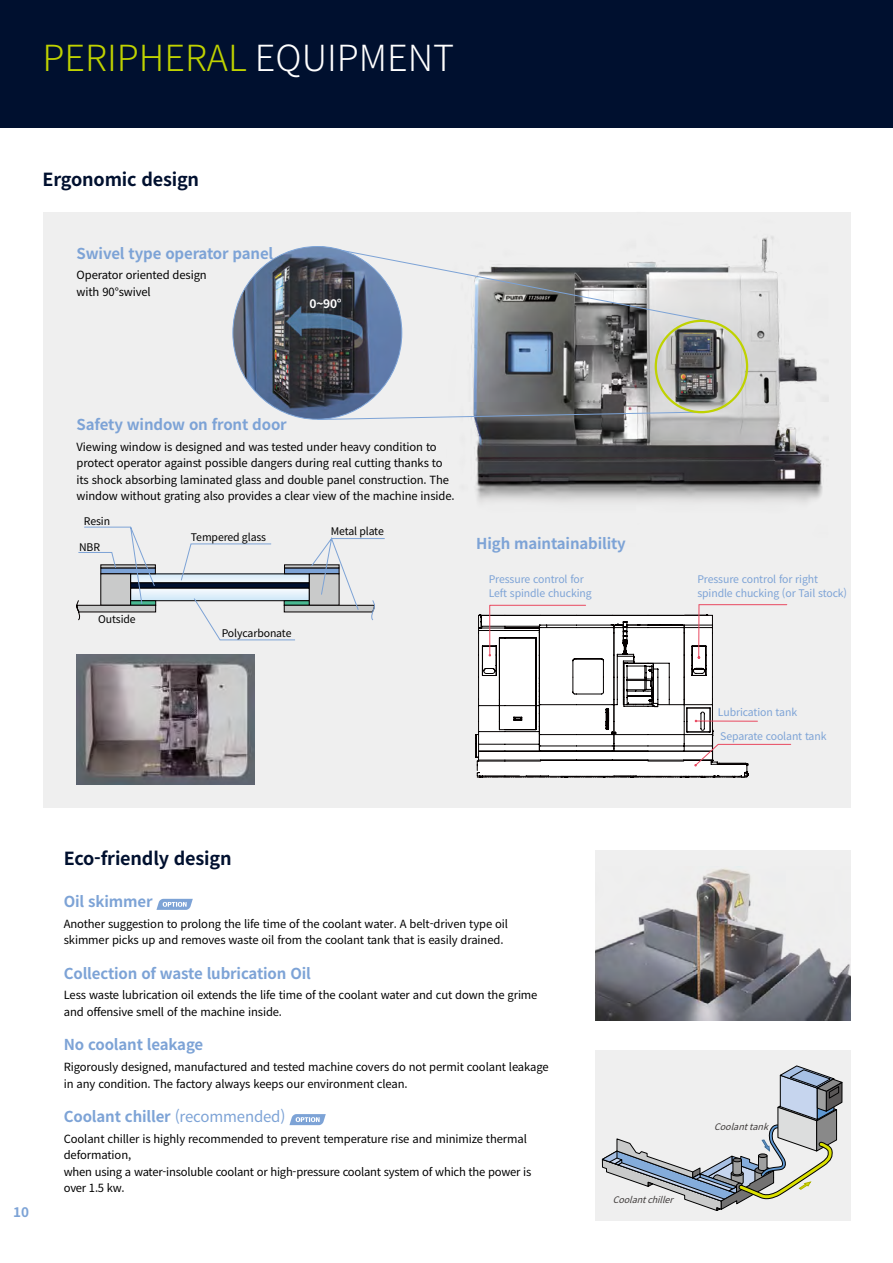
<style>
.page{position:relative;width:893px;height:1263px;background:#fff}
.page>*{position:absolute;margin:0;border:0;box-sizing:border-box;transform-origin:0 0}
.t1{font:300 36px "Noto Sans KR";color:#bfd200}
.t2{font:700 18px "Noto Sans KR";letter-spacing:-.01em;color:#00102f}
.t3{font:700 15px "Noto Sans KR";letter-spacing:-.01em;color:#7da3d6}
.t4{font:700 13.5px "Noto Sans KR";color:#7da3d6}
.t5{font:700 12px "Noto Sans KR";color:#fff}
.t6{font:11.25px/16.5px "Noto Sans KR";letter-spacing:-.01em;color:#000}
.t7{font:10.5px/13.5px "Noto Sans KR";letter-spacing:-.01em;color:#7da3d6}
.t8{font:10.5px "Noto Sans KR";letter-spacing:-.01em;color:#000}
.t9{font:italic 9px "Noto Sans KR";color:#3e3a39}
.s1{color:#fff}
.s2{font-weight:400}
</style>
<div class="page">
<div style="left:43px;top:213px;width:807px;height:595px;background:#efefef"></div>
<img style="left:446px;top:212px;width:405px;height:335px">
<div style="left:0;top:0;width:893px;height:128px;background:#00102f"></div>
<img style="left:77px;top:654px;width:177px;height:131px">
<svg style="left:475px;top:605px;width:316px;height:173px"></svg>
<hr style="left:699px;top:604px;width:88px;height:1px;background:#e94960">
<svg style="left:76px;top:527px;width:309px;height:113px"></svg>
<svg style="left:402px;top:246px;width:310px;height:76px"></svg>
<img style="left:233px;top:246px;width:169px;height:173px">
<svg style="left:317px;top:411px;width:387px;height:9px"></svg>
<div style="left:655px;top:320px;width:93px;height:93px;border:2px solid #bfd200;border-radius:50%"></div>
<hr style="left:892px;top:721px;width:1px;height:542px;background:#00102f">
<svg style="left:156px;top:899px;width:37px;height:11px"></svg>
<svg style="left:289px;top:1114px;width:37px;height:11px"></svg>
<div style="left:595px;top:850px;width:255px;height:170px;background:#efefef"></div>
<img style="left:595px;top:868px;width:255px;height:152px">
<div style="left:595px;top:1050px;width:255px;height:170px;background:#efefef"></div>
<svg style="left:601px;top:1065px;width:242px;height:146px"></svg>
<h1 class="t1" style="left:43px;top:38px;width:413px">PERIPHERAL <span class="s1">EQUIPMENT</span></h1>
<h2 class="t2" style="left:43px;top:169px;width:158px">Ergonomic design</h2>
<h3 class="t3" style="left:77px;top:245px;width:198px">Swivel type operator panel</h3>
<p class="t6" style="left:77px;top:267px;width:132px">Operator oriented design with 90°swivel</p>
<p class="t5" style="left:310px;top:297px;width:34px">0~90°</p>
<h3 class="t3" style="left:77px;top:416px;width:212px">Safety window on front door</h3>
<p class="t6" style="left:77px;top:438px;width:379px">Viewing window is designed and was tested under heavy condition to protect operator against possible dangers during real cutting thanks to its shock absorbing laminated glass and double panel construction. The window without grating also provides a clear view of the machine inside.</p>
<p class="t8" style="left:84px;top:515px;width:28px">Resin</p>
<p class="t8" style="left:79px;top:541px;width:22px">NBR</p>
<p class="t8" style="left:98px;top:613px;width:39px">Outside</p>
<p class="t8" style="left:191px;top:531px;width:77px">Tempered glass</p>
<p class="t8" style="left:222px;top:627px;width:71px">Polycarbonate</p>
<p class="t8" style="left:331px;top:525px;width:55px">Metal plate</p>
<h3 class="t3" style="left:476px;top:535px;width:151px">High maintainability</h3>
<p class="t7" style="left:489px;top:573px;width:105px">Pressure control for<br>Left spindle chucking</p>
<p class="t7" style="left:697px;top:573px;width:151px">Pressure control for right spindle chucking (or Tail stock)</p>
<p class="t7" style="left:718px;top:705px;width:81px">Lubrication tank</p>
<p class="t7" style="left:720px;top:729px;width:108px">Separate coolant tank</p>
<p class="t4" style="left:13px;top:1205px;width:17px">10</p>
<h2 class="t2" style="left:64px;top:848px;width:169px">Eco-friendly design</h2>
<h3 class="t3" style="left:64px;top:893px;width:90px">Oil skimmer</h3>
<p class="t6" style="left:64px;top:915px;width:446px">Another suggestion to prolong the life time of the coolant water. A belt-driven type oil skimmer picks up and removes waste oil from the coolant tank that is easily drained.</p>
<h3 class="t3" style="left:64px;top:965px;width:249px">Collection of waste lubrication Oil</h3>
<p class="t6" style="left:64px;top:987px;width:475px">Less waste lubrication oil extends the life time of the coolant water and cut down the grime and offensive smell of the machine inside.</p>
<h3 class="t3" style="left:64px;top:1036px;width:141px">No coolant leakage</h3>
<p class="t6" style="left:64px;top:1059px;width:486px">Rigorously designed, manufactured and tested machine covers do not permit coolant leakage in any condition. The factory always keeps our environment clean.</p>
<h3 class="t3" style="left:64px;top:1108px;width:223px">Coolant chiller <span class="s2">(recommended)</span></h3>
<p class="t6" style="left:64px;top:1131px;width:469px">Coolant chiller is highly recommended to prevent temperature rise and minimize thermal deformation,<br>when using a water-insoluble coolant or high-pressure coolant system of which the power is over 1.5 kw.</p>
<p class="t9" style="left:613px;top:1195px;width:68px">Coolantchiller</p>
<p class="t9" style="left:714px;top:1121px;width:62px">Coolanttank</p>
</div>
